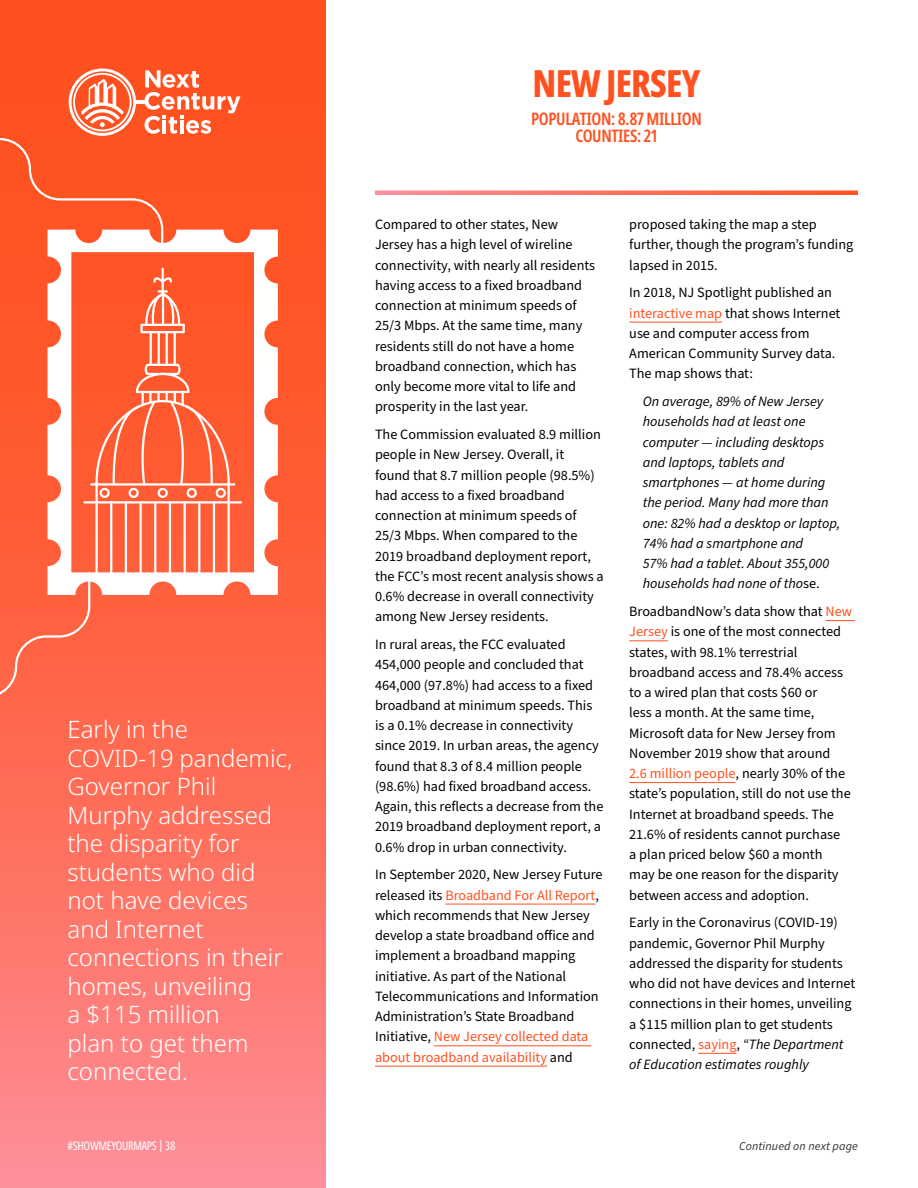
<style>
.page{position:relative;width:918px;height:1188px;background:#fff}
.page>*{position:absolute;margin:0;border:0;box-sizing:border-box;transform-origin:0 0}
.t1{font:800 extra-condensed 37.5px "Noto Sans";letter-spacing:-.02em;color:#ff511f}
.t2{font:300 24px/28.5px "Noto Sans";color:#fff}
.t3{font:600 extra-condensed 17.25px/17.2px "Noto Sans";letter-spacing:-.02em;color:#ff511f;text-align:center}
.t4{font:14.25px/20.2px "Source Sans Pro";color:#000}
.t5{font:italic 14.25px/20.2px "Source Sans Pro";color:#000}
.t6{font:italic 12px "Source Sans Pro";letter-spacing:.01em;color:#333}
.t7{font:extra-condensed 12px "Noto Sans";letter-spacing:-.02em;color:#fff}
.s1{color:#ff511f}
.s2{font-style:normal}
.s3{font-style:italic}
</style>
<div class="page">
<svg style="left:0;top:0;width:325px;height:1188px;background:#fe6d57"></svg>
<svg style="left:375px;top:190px;width:483px;height:5px;background:#fe7e6e"></svg>
<div style="left:0;top:570px;width:91px;height:129px;background:#ff6343"></div>
<svg style="left:48px;top:230px;width:230px;height:365px"></svg>
<svg style="left:0;top:68px;width:240px;height:180px;background:#ff6b42"></svg>
<hr style="left:162px;top:269px;width:2px;height:25px;background:#fff">
<div style="left:140px;top:324px;width:45px;height:9px;border:2px solid #fff"></div>
<hr style="left:150px;top:332px;width:2px;height:33px;background:#fff">
<hr style="left:166px;top:332px;width:2px;height:33px;background:#fff">
<hr style="left:158px;top:332px;width:2px;height:33px;background:#fff">
<hr style="left:174px;top:332px;width:2px;height:33px;background:#fff">
<hr style="left:91px;top:483px;width:143px;height:3px;background:#fff">
<hr style="left:84px;top:501px;width:157px;height:3px;background:#fff">
<hr style="left:95px;top:502px;width:3px;height:70px;background:#fff">
<hr style="left:110px;top:502px;width:2px;height:70px;background:#fff">
<hr style="left:125px;top:502px;width:2px;height:70px;background:#fff">
<hr style="left:139px;top:502px;width:3px;height:70px;background:#fff">
<hr style="left:154px;top:502px;width:2px;height:70px;background:#fff">
<hr style="left:169px;top:502px;width:2px;height:70px;background:#fff">
<hr style="left:184px;top:502px;width:2px;height:70px;background:#fff">
<hr style="left:198px;top:502px;width:2px;height:70px;background:#fff">
<hr style="left:213px;top:502px;width:2px;height:70px;background:#fff">
<hr style="left:228px;top:502px;width:2px;height:70px;background:#fff">
<svg style="left:94px;top:363px;width:137px;height:139px;background:#ff6e4a"></svg>
<svg style="left:144px;top:274px;width:37px;height:53px"></svg>
<hr style="left:445px;top:904px;width:150px;height:1px;background:#ff511f">
<hr style="left:434px;top:1046px;width:157px;height:1px;background:#ff511f">
<hr style="left:375px;top:1066px;width:172px;height:1px;background:#ff511f">
<hr style="left:629px;top:322px;width:93px;height:1px;background:#ff511f">
<svg style="left:826px;top:620px;width:29px;height:1px"></svg>
<hr style="left:629px;top:641px;width:39px;height:1px;background:#ff511f">
<hr style="left:629px;top:782px;width:107px;height:1px;background:#ff511f">
<hr style="left:698px;top:1053px;width:39px;height:1px;background:#ff511f">
<h2 class="t2" style="left:68px;top:716px;width:226px">Early in the<br>COVID-19 pandemic,<br>Governor Phil<br>Murphy addressed the disparity for students who did not have devices and Internet connections in their homes, unveiling<br>a $115 million<br>plan to get them connected.</h2>
<p class="t7" style="left:68px;top:1137px;width:109px">#SHOWMEYOURMAPS | 38</p>
<h1 class="t1" style="left:533px;top:56px;width:169px">NEW JERSEY</h1>
<p class="t3" style="left:531px;top:110px;width:172px">POPULATION: 8.87 MILLION<br>COUNTIES: 21</p>
<p class="t4" style="left:375px;top:215px;width:222px">Compared to other states, New Jersey has a high level of wireline connectivity, with nearly all residents having access to a fixed broadband connection at minimum speeds of 25/3 Mbps. At the same time, many residents still do not have a home broadband connection, which has only become more vital to life and prosperity in the last year.</p>
<p class="t4" style="left:375px;top:425px;width:230px">The Commission evaluated 8.9 million people in New Jersey. Overall, it<br>found that 8.7 million people (98.5%) had access to a fixed broadband connection at minimum speeds of 25/3 Mbps. When compared to the 2019 broadband deployment report, the FCC’s most recent analysis shows a 0.6% decrease in overall connectivity among New Jersey residents.</p>
<p class="t4" style="left:375px;top:635px;width:230px">In rural areas, the FCC evaluated 454,000 people and concluded that 464,000 (97.8%) had access to a fixed broadband at minimum speeds. This is a 0.1% decrease in connectivity since 2019. In urban areas, the agency found that 8.3 of 8.4 million people (98.6%) had fixed broadband access.<br>Again, this reflects a decrease from the 2019 broadband deployment report, a 0.6% drop in urban connectivity.</p>
<p class="t4" style="left:375px;top:865px;width:229px">In September 2020, New Jersey Future released its <span class="s1">Broadband For All Report</span>, which recommends that New Jersey develop a state broadband office and implement a broadband mapping initiative. As part of the National Telecommunications and Information Administration’s State Broadband Initiative, <span class="s1">New Jersey collected data about broadband availability</span> and</p>
<p class="t4" style="left:629px;top:215px;width:226px">proposed taking the map a step further, though the program’s funding lapsed in 2015.</p>
<p class="t4" style="left:629px;top:283px;width:213px">In 2018, NJ Spotlight published an <span class="s1">interactive map</span> that shows Internet use and computer access from<br>American Community Survey data.<br>The map shows that:</p>
<p class="t5" style="left:643px;top:392px;width:199px">On average, 89% of New Jersey households had at least one computer — including desktops and laptops, tablets and smartphones — at home during the period. Many had more than one: 82% had a desktop or laptop,<br>74% had a smartphone and<br>57% had a tablet. About 355,000 households had none of tho<span class="s2">se.</span></p>
<p class="t4" style="left:629px;top:602px;width:224px">BroadbandNow’s data show that <span class="s1">New Jersey</span> is one of the most connected states, with 98.1% terrestrial broadband access and 78.4% access to a wired plan that costs $60 or<br>less a month. At the same time, Microsoft data for New Jersey from November 2019 show that around<br><span class="s1">2.6 million people</span>, nearly 30% of the state’s population, still do not use the Internet at broadband speeds. The 21.6% of residents cannot purchase<br>a plan priced below $60 a month<br>may be one reason for the disparity between access and adoption.</p>
<p class="t4" style="left:629px;top:913px;width:227px">Early in the Coronavirus (COVID-19) pandemic, Governor Phil Murphy addressed the disparity for students who did not have devices and Internet connections in their homes, unveiling a $115 million plan to get students connected, <span class="s1">saying</span>, <span class="s3">“The Department of Education estimates roughly</span></p>
<p class="t6" style="left:739px;top:1138px;width:120px">Continued on next page</p>
</div>
